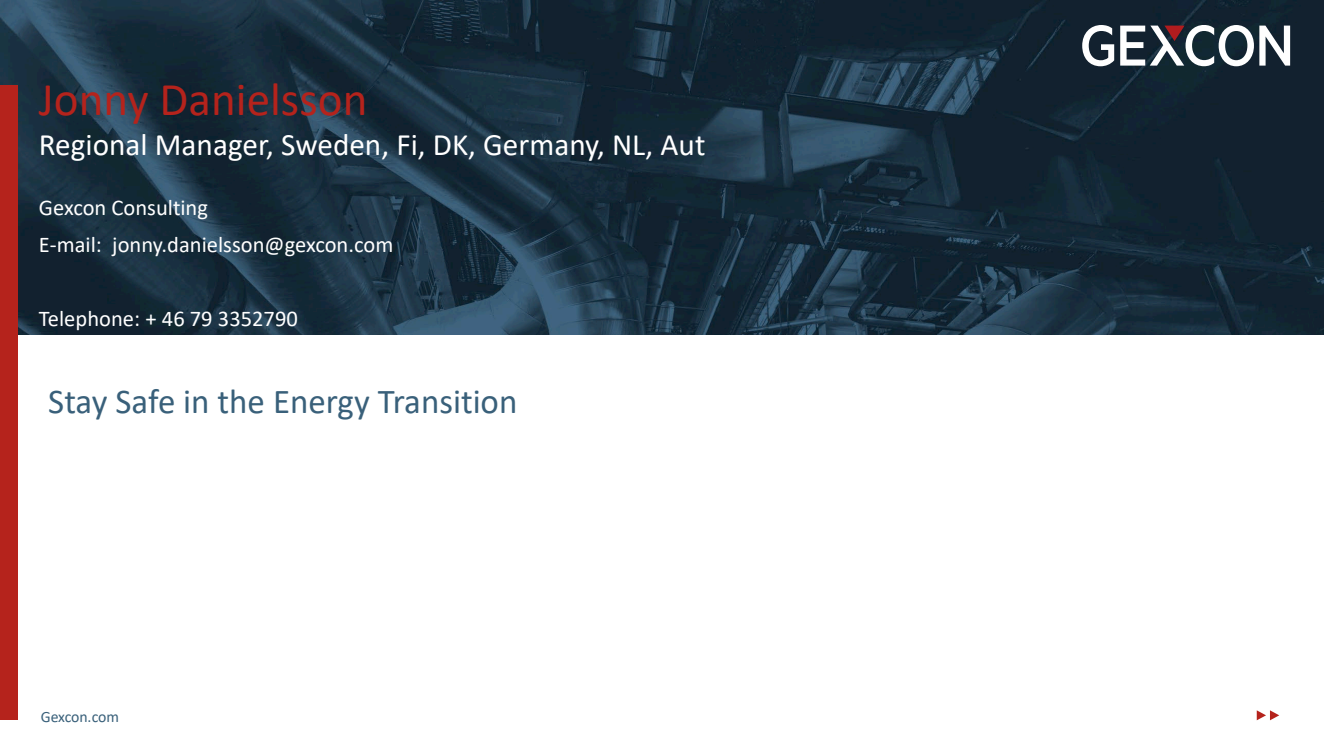
<style>
.page{position:relative;width:1324px;height:745px;background:#fff}
.page>*{position:absolute;margin:0;border:0;box-sizing:border-box;transform-origin:0 0}
.t1{font:47.12px "Calibri";color:#b5231c}
.t2{font:35px "Calibri";color:#39607a}
.t3{font:31.25px "Calibri";color:#fff}
.t4{font:22.5px "Calibri";color:#fff}
.t5{font:15.75px "Calibri";letter-spacing:-.015em;color:#39607a}
</style>
<div class="page">
<img style="left:0;top:0;width:1323px;height:335px">
<div style="left:0;top:85px;width:18px;height:634px;background:#b5231c"></div>
<svg style="left:1256px;top:710px;width:23px;height:10px"></svg>
<svg style="left:1082px;top:25px;width:32px;height:41px"></svg>
<svg style="left:1259px;top:26px;width:30px;height:40px"></svg>
<svg style="left:1120px;top:25px;width:133px;height:41px"></svg>
<p class="t1" style="left:39px;top:67px;width:330px">Jonny Danielsson</p>
<p class="t3" style="left:39px;top:123px;width:668px">Regional Manager, Sweden, Fi, DK, Germany, NL, Aut</p>
<p class="t4" style="left:39px;top:192px;width:171px">Gexcon Consulting</p>
<p class="t4" style="left:39px;top:229px;width:356px">E-mail: jonny.danielsson@gexcon.com</p>
<p class="t4" style="left:39px;top:302px;width:260px">Telephone: + 46 79 3352790</p>
<p class="t2" style="left:48px;top:377px;width:470px">Stay Safe in the Energy Transition</p>
<p class="t5" style="left:41px;top:705px;width:80px">Gexcon.com</p>
</div>
